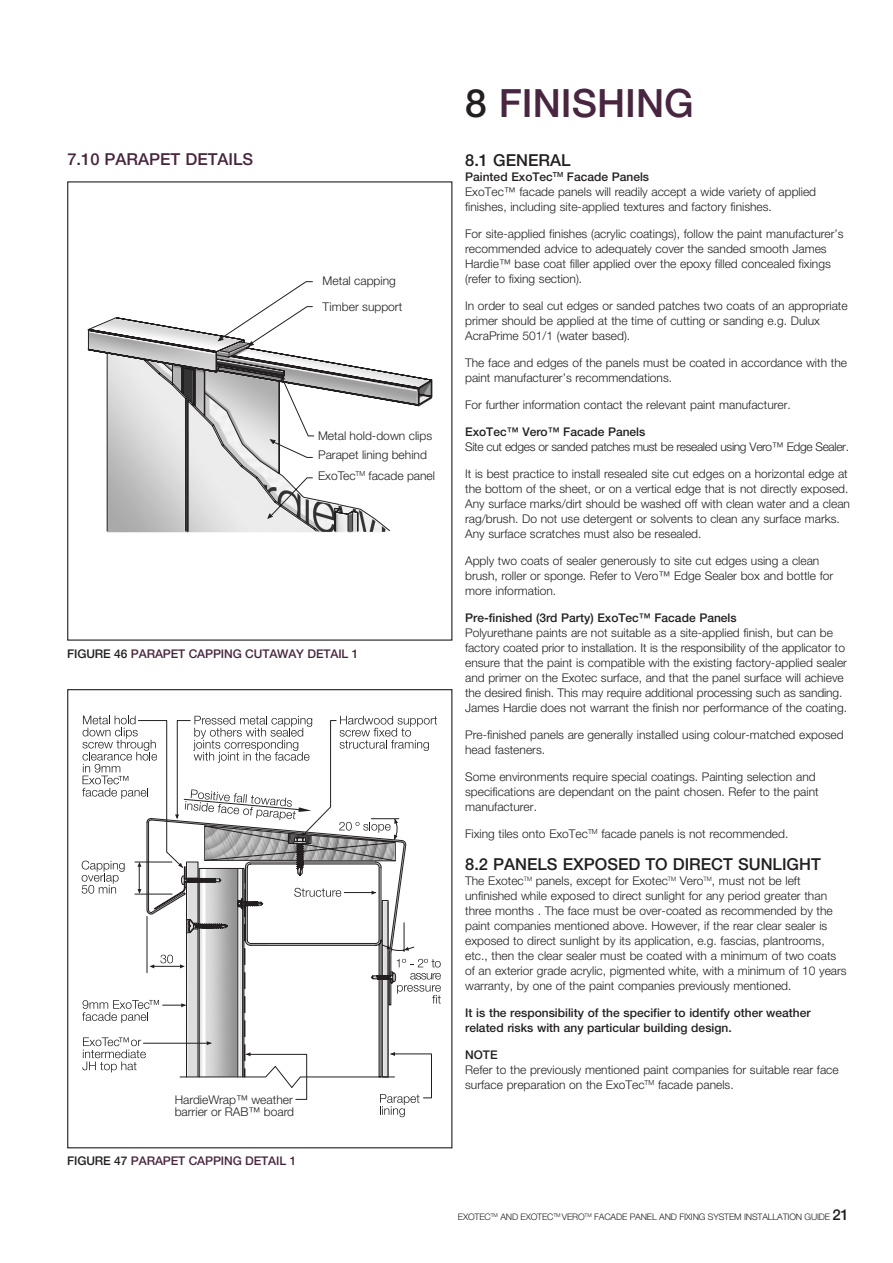
<style>
.page{position:relative;width:893px;height:1263px;background:#fff}
.page>*{position:absolute;margin:0;border:0;box-sizing:border-box;transform-origin:0 0}
.t1{font:500 39px "Helvetica Neue LT Std";color:#492640}
.Sub_Heading{font:500 16.5px "Helvetica Neue LT Std";color:#231f20}
.t2{font:500 16.5px "Helvetica Neue LT Std";color:#492640}
._2nd_level_Subhead{font:300 12px/15px "Helvetica Neue LT Std";color:#231f20}
._2nd_level_Subhead-2{font:500 12px/15px "Helvetica Neue LT Std";color:#231f20}
.t3{font:300 12px/12px "Helvetica Neue";color:#231f20}
.Body_Copy{font:500 12px "Helvetica Neue LT Std";letter-spacing:-.01em;color:#492640}
._2nd_level_Subhead-3{font:300 12px "Helvetica Neue LT Std";letter-spacing:-.03em;color:#231f20}
.Notes_Header{font:500 12px "Helvetica Neue LT Std";color:#231f20}
.t4{font:300 9px "Helvetica Neue LT Std";letter-spacing:-.02em;color:#231f20}
.s1{color:#231f20}
.s2{font-weight:500;font-size:15px}
</style>
<div class="page">
<svg style="left:87px;top:281px;width:345px;height:251px"></svg>
<svg style="left:267px;top:513px;width:6px;height:6px"></svg>
<svg style="left:270px;top:439px;width:6px;height:5px"></svg>
<svg style="left:281px;top:375px;width:4px;height:6px"></svg>
<svg style="left:248px;top:341px;width:6px;height:5px"></svg>
<svg style="left:218px;top:336px;width:6px;height:5px"></svg>
<svg style="left:82px;top:716px;width:359px;height:401px"></svg>
<p class="t2" style="left:67px;top:149px;width:187px">7.10 PARAPET DETAILS</p>
<p class="t3" style="left:323px;top:273px;width:75px">Metal capping</p>
<p class="t3" style="left:323px;top:300px;width:81px">Timber support</p>
<p class="t3" style="left:318px;top:429px;width:116px">Metal hold-down clips</p>
<p class="t3" style="left:318px;top:448px;width:110px">Parapet lining behind</p>
<p class="t3" style="left:318px;top:469px;width:119px">ExoTec<sup>TM</sup> facade panel</p>
<p class="Body_Copy" style="left:67px;top:646px;width:293px"><span class="s1">FIGURE 46</span> PARAPET CAPPING CUTAWAY DETAIL 1</p>
<p class="t3" style="left:175px;top:1092px;width:121px">HardieWrap™ weather barrier or RAB™ board</p>
<p class="Body_Copy" style="left:67px;top:1154px;width:231px"><span class="s1">FIGURE 47</span> PARAPET CAPPING DETAIL 1</p>
<p class="t1" style="left:465px;top:80px;width:230px"><span class="s1">8</span> FINISHING</p>
<p class="Sub_Heading" style="left:465px;top:150px;width:107px">8.1 GENERAL</p>
<p class="_2nd_level_Subhead-2" style="left:465px;top:169px;width:185px">Painted ExoTec<sup>TM</sup> Facade Panels</p>
<p class="_2nd_level_Subhead" style="left:465px;top:184px;width:352px">ExoTec™ facade panels will readily accept a wide variety of applied finishes, including site-applied textures and factory finishes.</p>
<p class="_2nd_level_Subhead" style="left:465px;top:226px;width:380px">For site-applied finishes (acrylic coatings), follow the paint manufacturer’s recommended advice to adequately cover the sanded smooth James Hardie™ base coat filler applied over the epoxy filled concealed fixings (refer to fixing section).</p>
<p class="_2nd_level_Subhead" style="left:465px;top:298px;width:384px">In order to seal cut edges or sanded patches two coats of an appropriate primer should be applied at the time of cutting or sanding e.g. Dulux<br>AcraPrime 501/1 (water based).</p>
<p class="_2nd_level_Subhead" style="left:465px;top:355px;width:383px">The face and edges of the panels must be coated in accordance with the paint manufacturer’s recommendations.</p>
<p class="_2nd_level_Subhead" style="left:465px;top:397px;width:327px">For further information contact the relevant paint manufacturer.</p>
<p class="_2nd_level_Subhead-2" style="left:465px;top:424px;width:182px">ExoTec™ Vero™ Facade Panels</p>
<p class="_2nd_level_Subhead-3" style="left:465px;top:440px;width:385px">Site cut edges or sanded patches must be resealed using Vero™ Edge Sealer.</p>
<p class="_2nd_level_Subhead" style="left:465px;top:466px;width:386px">It is best practice to install resealed site cut edges on a horizontal edge at the bottom of the sheet, or on a vertical edge that is not directly exposed.<br>Any surface marks/dirt should be washed off with clean water and a clean rag/brush. Do not use detergent or solvents to clean any surface marks.<br>Any surface scratches must also be resealed.</p>
<p class="_2nd_level_Subhead" style="left:465px;top:553px;width:370px">Apply two coats of sealer generously to site cut edges using a clean brush, roller or sponge. Refer to Vero™ Edge Sealer box and bottle for more information.</p>
<p class="_2nd_level_Subhead-2" style="left:465px;top:610px;width:273px">Pre-finished (3rd Party) ExoTec™ Facade Panels</p>
<p class="_2nd_level_Subhead" style="left:465px;top:625px;width:383px">Polyurethane paints are not suitable as a site-applied finish, but can be factory coated prior to installation. It is the responsibility of the applicator to ensure that the paint is compatible with the existing factory-applied sealer and primer on the Exotec surface, and that the panel surface will achieve the desired finish. This may require additional processing such as sanding.<br>James Hardie does not warrant the finish nor performance of the coating.</p>
<p class="_2nd_level_Subhead" style="left:465px;top:727px;width:380px">Pre-finished panels are generally installed using colour-matched exposed head fasteners.</p>
<p class="_2nd_level_Subhead" style="left:465px;top:769px;width:355px">Some environments require special coatings. Painting selection and specifications are dependant on the paint chosen. Refer to the paint manufacturer.</p>
<p class="_2nd_level_Subhead" style="left:465px;top:826px;width:325px">Fixing tiles onto ExoTec<sup>TM</sup> facade panels is not recommended.</p>
<p class="Sub_Heading" style="left:465px;top:854px;width:357px">8.2 PANELS EXPOSED TO DIRECT SUNLIGHT</p>
<p class="_2nd_level_Subhead" style="left:465px;top:873px;width:383px">The Exotec<sup>TM</sup> panels, except for Exotec<sup>TM</sup> Vero<sup>TM</sup>, must not be left unfinished while exposed to direct sunlight for any period greater than three months . The face must be over-coated as recommended by the paint companies mentioned above. However, if the rear clear sealer is exposed to direct sunlight by its application, e.g. fascias, plantrooms, etc., then the clear sealer must be coated with a minimum of two coats of an exterior grade acrylic, pigmented white, with a minimum of 10 years warranty, by one of the paint companies previously mentioned.</p>
<p class="_2nd_level_Subhead-2" style="left:465px;top:1005px;width:347px">It is the responsibility of the specifier to identify other weather related risks with any particular building design.</p>
<p class="Notes_Header" style="left:465px;top:1047px;width:34px">NOTE</p>
<p class="_2nd_level_Subhead" style="left:465px;top:1062px;width:375px">Refer to the previously mentioned paint companies for suitable rear face surface preparation on the ExoTec<sup>TM</sup> facade panels.</p>
<p class="t4" style="left:458px;top:1212px;width:392px">EXOTEC<sup>TM</sup> AND EXOTEC<sup>TM</sup> VERO<sup>TM</sup> FACADE PANEL AND FIXING SYSTEM INSTALLATION GUIDE <span class="s2">21</span></p>
</div>
